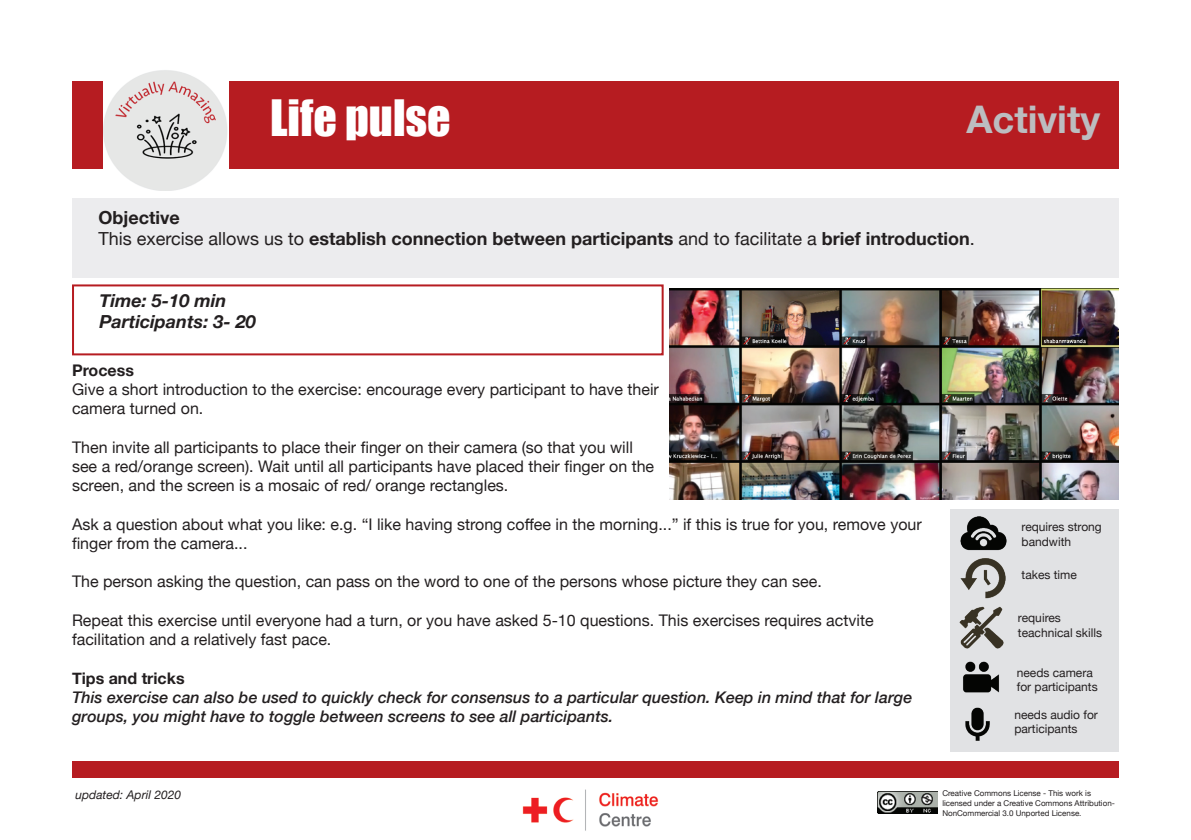
<style>
.page{position:relative;width:1191px;height:840px;background:#fff}
.page>*{position:absolute;margin:0;border:0;box-sizing:border-box;transform-origin:0 0}
.t1{font:46px "Impact";color:#fff}
.t2{font:700 38px "Helvetica Neue";color:#bcbdc0}
.t3{font:700 18px/21.6px "Helvetica Neue";color:#231f20}
.t4{font:italic 700 18px/21.6px "Helvetica Neue";color:#231f20}
.t5{font:16px/19.2px "Helvetica Neue";color:#231f20}
.t6{font:italic 500 16px/19.2px "Helvetica Neue";color:#231f20}
.t7{font:700 16px "Helvetica Neue";color:#231f20}
.t8{font:12px/14.4px "Helvetica Neue";color:#231f20}
.t9{font:italic 12px "Helvetica Neue";color:#231f20}
.t10{font:8px/9.6px "Helvetica Neue";color:#231f20}
.s1{font-weight:400}
</style>
<div class="page">
<div style="left:950px;top:508px;width:169px;height:243px;background:#e1e2e4"></div>
<div style="left:72px;top:81px;width:1047px;height:87px;background:#b61c21"></div>
<div style="left:72px;top:760px;width:1047px;height:17px;background:#b61c21"></div>
<div style="left:72px;top:198px;width:1047px;height:80px;background:#ececee"></div>
<img style="left:670px;top:288px;width:449px;height:211px">
<div style="left:72px;top:284px;width:591px;height:71px;border:2px solid #b61c21"></div>
<img style="left:959px;top:508px;width:48px;height:43px">
<img style="left:965px;top:707px;width:25px;height:34px">
<img style="left:960px;top:558px;width:46px;height:41px">
<img style="left:959px;top:606px;width:45px;height:43px">
<img style="left:963px;top:661px;width:36px;height:32px">
<img style="left:103px;top:70px;width:125px;height:120px">
<img style="left:522px;top:789px;width:137px;height:42px">
<img style="left:877px;top:791px;width:60px;height:21px">
<h1 class="t1" style="left:270px;top:82px;width:182px">Life pulse</h1>
<h2 class="t2" style="left:966px;top:90px;width:135px">Activity</h2>
<p class="t3" style="left:98px;top:207px;width:878px">Objective<br><span class="s1">This exercise allows us to</span> establish connection between participants <span class="s1">and to facilitate a</span> brief introduction<span class="s1">.</span></p>
<p class="t4" style="left:100px;top:290px;width:158px">Time: 5-10 min<br>Participants: 3- 20</p>
<p class="t7" style="left:72px;top:357px;width:63px">Process</p>
<p class="t5" style="left:72px;top:380px;width:588px">Give a short introduction to the exercise: encourage every participant to have their camera turned on.</p>
<p class="t5" style="left:72px;top:438px;width:584px">Then invite all participants to place their finger on their camera (so that you will see a red/orange screen). Wait until all participants have placed their finger on the screen, and the screen is a mosaic of red/ orange rectangles.</p>
<p class="t5" style="left:72px;top:515px;width:851px">Ask a question about what you like: e.g. “I like having strong coffee in the morning...” if this is true for you, remove your finger from the camera...</p>
<p class="t5" style="left:72px;top:572px;width:751px">The person asking the question, can pass on the word to one of the persons whose picture they can see.</p>
<p class="t5" style="left:72px;top:611px;width:803px">Repeat this exercise until everyone had a turn, or you have asked 5-10 questions. This exercises requires actvite facilitation and a relatively fast pace.</p>
<p class="t7" style="left:72px;top:665px;width:114px">Tips and tricks</p>
<p class="t6" style="left:72px;top:686px;width:841px">This exercise can also be used to quickly check for consensus to a particular question. Keep in mind that for large groups, you might have to toggle between screens to see all participants.</p>
<p class="t8" style="left:1021px;top:520px;width:82px">requires strong bandwith</p>
<p class="t8" style="left:1021px;top:568px;width:57px">takes time</p>
<p class="t8" style="left:1018px;top:611px;width:86px">requires teachnical skills</p>
<p class="t8" style="left:1016px;top:665px;width:82px">needs camera for participants</p>
<p class="t8" style="left:1014px;top:707px;width:85px">needs audio for participants</p>
<p class="t9" style="left:75px;top:785px;width:107px">updated: April 2020</p>
<p class="t10" style="left:942px;top:788px;width:174px">Creative Commons License - This work is licensed under a Creative Commons Attribution-<br>NonCommercial 3.0 Unported License.</p>
</div>
